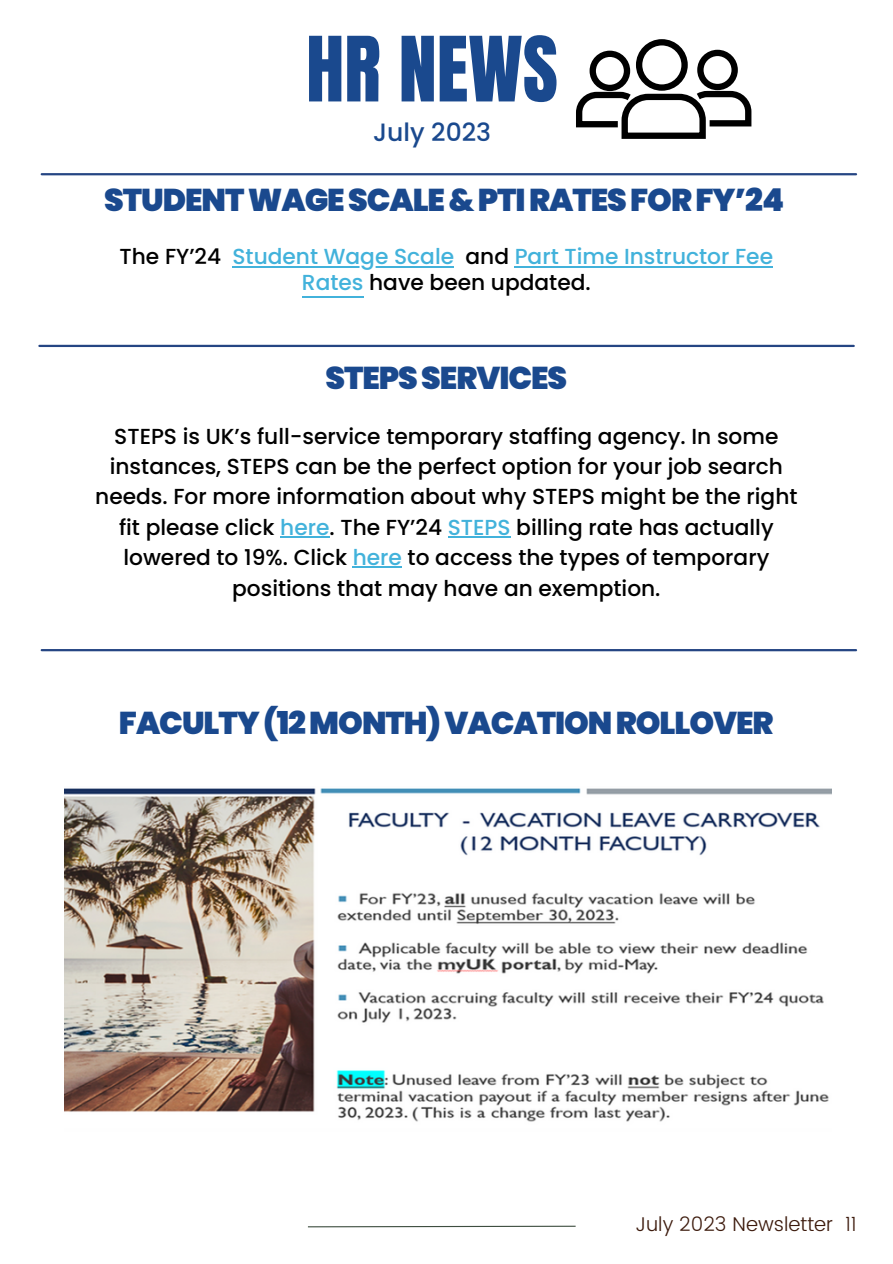
<style>
.page{position:relative;width:893px;height:1264px;background:#fff}
.page>*{position:absolute;margin:0;border:0;box-sizing:border-box;transform-origin:0 0}
.t1{font:76.5px "Anton";color:#1a498e}
.t2{font:900 31.5px "Poppins";letter-spacing:-.035em;color:#1a498e}
.t3{font:500 25.05px "Poppins";color:#1a498e}
.t4{font:500 21.75px/30.3px "Poppins";color:#000;text-align:center}
.t5{font:500 21.75px/25.2px "Poppins";color:#42b2db;text-align:center}
.t6{font:300 19.95px "Poppins";color:#3c1a0c}
.s1{color:#000}
.s2{color:#42b2db}
</style>
<div class="page">
<hr style="left:42px;top:173px;width:814px;height:2px;background:#254583">
<svg style="left:308px;top:1225px;width:268px;height:2px"></svg>
<hr style="left:39px;top:345px;width:814px;height:2px;background:#254583">
<hr style="left:42px;top:649px;width:814px;height:2px;background:#254583">
<div style="left:636px;top:39px;width:51px;height:52px;border:6px solid #000;border-radius:50%"></div>
<div style="left:697px;top:50px;width:40px;height:40px;border:6px solid #000;border-radius:50%"></div>
<svg style="left:576px;top:88px;width:175px;height:51px"></svg>
<div style="left:589px;top:51px;width:41px;height:40px;border:6px solid #000;border-radius:50%"></div>
<img style="left:65px;top:788px;width:766px;height:334px">
<hr style="left:232px;top:266px;width:222px;height:1px;background:#42b2db">
<hr style="left:514px;top:266px;width:259px;height:1px;background:#42b2db">
<hr style="left:302px;top:296px;width:61px;height:1px;background:#42b2db">
<hr style="left:280px;top:536px;width:49px;height:1px;background:#42b2db">
<hr style="left:447px;top:536px;width:63px;height:1px;background:#42b2db">
<hr style="left:352px;top:566px;width:50px;height:1px;background:#42b2db">
<p class="t1" style="left:306px;top:14px;width:253px">HR NEWS</p>
<p class="t3" style="left:373px;top:115px;width:119px">July 2023</p>
<p class="t2" style="left:104px;top:177px;width:681px">STUDENT WAGE SCALE &amp; PTI RATES FOR FY’24</p>
<p class="t5" style="left:119px;top:244px;width:655px"><span class="s1">The FY’24</span> Student Wage Scale <span class="s1">and</span> Part Time Instructor Fee<br>Rates <span class="s1">have been updated.</span></p>
<p class="t2" style="left:325px;top:356px;width:243px">STEPS SERVICES</p>
<p class="t4" style="left:95px;top:421px;width:703px">STEPS is UK’s full-service temporary staffing agency. In some instances, STEPS can be the perfect option for your job search needs. For more information about why STEPS might be the right fit please click <span class="s2">here</span>. The FY’24 <span class="s2">STEPS</span> billing rate has actually lowered to 19%. Click <span class="s2">here</span> to access the types of temporary positions that may have an exemption.</p>
<p class="t2" style="left:119px;top:700px;width:656px">FACULTY (12 MONTH) VACATION ROLLOVER</p>
<p class="t6" style="left:635px;top:1212px;width:223px">July 2023 Newsletter 11</p>
</div>
